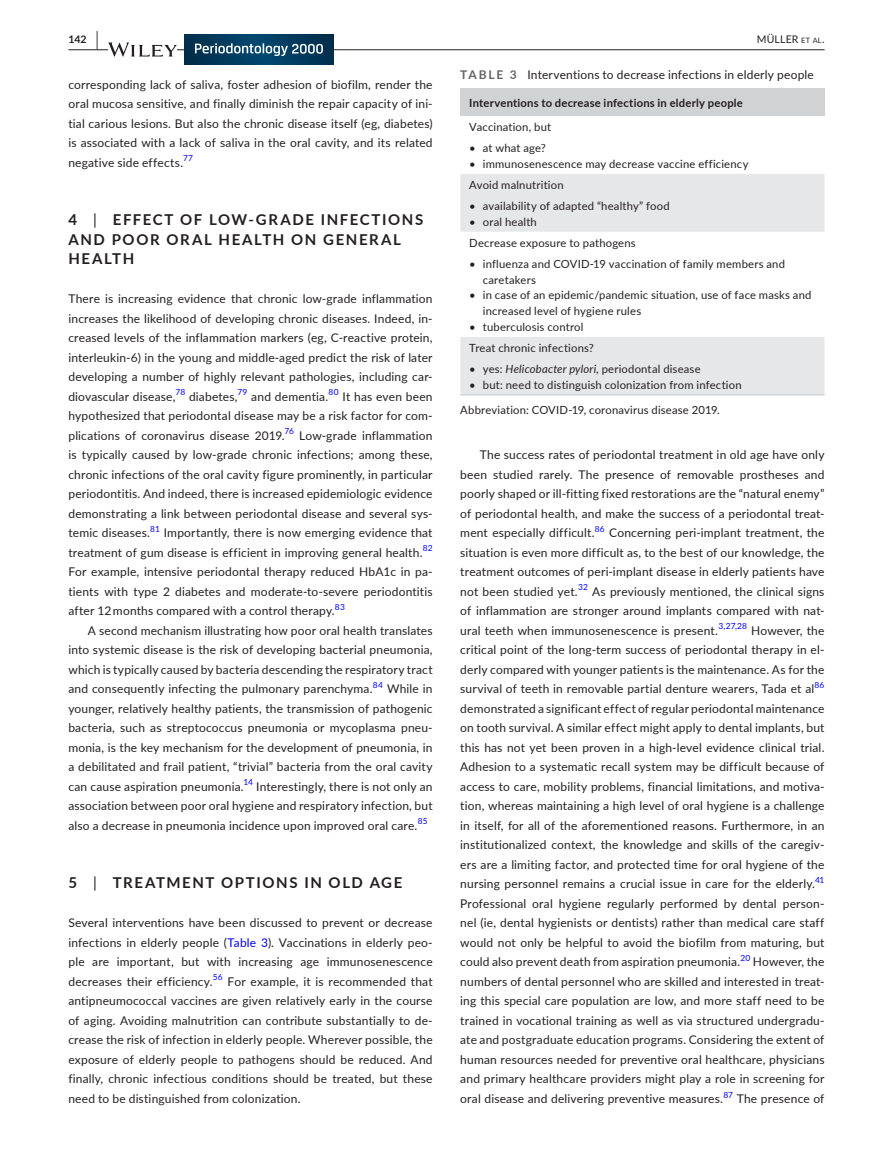
<style>
.page{position:relative;width:893px;height:1174px;background:#fff}
.page>*{position:absolute;margin:0;border:0;box-sizing:border-box;transform-origin:0 0}
.t1{font:700 15px/19.5px "Lato";letter-spacing:.11em;color:#231f20}
.t2{font:12px/19.5px "Lato";letter-spacing:.015em;color:#231f20;text-align:justify}
.t3{font:11.25px/21px "Lato";letter-spacing:.015em;color:#231f20}
.t4{font:700 11.25px "Lato";letter-spacing:.02em;color:#231f20}
.t5{font:10.5px "Lato";color:#231f20}
.t6{font:700 10.5px "Lato";color:#231f20}
.t7{font:8.4px "Lato";letter-spacing:.01em;color:#00f}
.s1{font-size:19.5px}
.s2{font-style:inherit}
.s3{font-size:7.35px}
.s4{font-weight:700;color:#636366}
.s5{font-style:italic}
.s6{font-weight:400}
.s7{color:#00f}
</style>
<div class="page">
<hr style="left:68px;top:49px;width:756px;height:1px;background:#231f20">
<svg style="left:108px;top:42px;width:69px;height:15px"></svg>
<svg style="left:185px;top:35px;width:148px;height:29px;background:#00395b"></svg>
<svg style="left:195px;top:43px;width:128px;height:13px;background:#4e7790"></svg>
<div style="left:460px;top:88px;width:364px;height:28px;background:#d1d2d4"></div>
<svg style="left:460px;top:174px;width:364px;height:220px;fill:#e6e7e9"></svg>
<hr style="left:460px;top:394px;width:364px;height:1px;background:#d1d2d4">
<p class="t6" style="left:68px;top:31px;width:31px">142 <span class="s1">|</span></p>
<p class="t5" style="left:757px;top:31px;width:69px">M<span class="s2">Ü</span>LLER <span class="s3">et al</span>.</p>
<p class="t2" style="left:68px;top:74px;width:366px">corresponding lack of saliva, foster adhesion of biofilm, render the oral mucosa sensitive, and finally diminish the repair capacity of ini&shy;tial carious lesions. But also the chronic disease itself (eg, diabetes) is associated with a lack of saliva in the oral cavity, and its related negative side effects.</p>
<p class="t2" style="left:460px;top:64px;width:355px"><span class="s4">TABLE 3</span> Interventions to decrease infections in elderly people</p>
<p class="t4" style="left:469px;top:94px;width:275px">Interventions to decrease infections in elderly people</p>
<p class="t3" style="left:469px;top:116px;width:83px">Vaccination, but</p>
<p class="t3" style="left:469px;top:137px;width:78px">• at what age?</p>
<p class="t3" style="left:469px;top:153px;width:281px">• immunosenescence may decrease vaccine efficiency<br>Avoid malnutrition</p>
<p class="t3" style="left:469px;top:195px;width:202px">• availability of adapted “healthy” food</p>
<p class="t3" style="left:469px;top:211px;width:168px">• oral health<br>Decrease exposure to pathogens</p>
<p class="t3" style="left:483px;top:255px;width:304px;line-height:15.8px;text-indent:-14px">• influenza and COVID-19 vaccination of family members and caretakers</p>
<p class="t3" style="left:483px;top:287px;width:330px;line-height:15.8px;text-indent:-14px">• in case of an epidemic/pandemic situation, use of face masks and increased level of hygiene rules</p>
<p class="t3" style="left:469px;top:316px;width:126px">• tuberculosis control<br>Treat chronic infections?</p>
<p class="t3" style="left:469px;top:358px;width:233px">• yes: <span class="s5">Helicobacter pylori</span>, periodontal disease</p>
<p class="t3" style="left:469px;top:374px;width:274px">• but: need to distinguish colonization from infection</p>
<p class="t3" style="left:460px;top:398px;width:261px">Abbreviation: COVID-19, coronavirus disease 2019.</p>
<p class="t7" style="left:183px;top:152px;width:11px">77</p>
<p class="t1" style="left:68px;top:209px;width:356px">4 <span class="s6">|</span> EFFECT OF LOW-GRADE INFECTIONS<br>AND POOR ORAL HEALTH ON GENERAL<br>HEALTH</p>
<p class="t2" style="left:68px;top:288px;width:366px">There is increasing evidence that chronic low-grade inflammation increases the likelihood of developing chronic diseases. Indeed, in&shy;creased levels of the inflammation markers (eg, C-reactive protein, interleukin-6) in the young and middle-aged predict the risk of later developing a number of highly relevant pathologies, including car&shy;diovascular disease,</p>
<p class="t7" style="left:175px;top:386px;width:11px">78</p>
<p class="t2" style="left:189px;top:386px;width:50px">diabetes,</p>
<p class="t7" style="left:238px;top:386px;width:11px">79</p>
<p class="t2" style="left:251px;top:386px;width:78px">and dementia.</p>
<p class="t7" style="left:329px;top:386px;width:12px">80</p>
<p class="t2" style="left:68px;top:386px;width:366px;text-indent:274px">It has even been hypothesized that periodontal disease may be a risk factor for com&shy;plications of coronavirus disease 2019.</p>
<p class="t7" style="left:284px;top:425px;width:11px">76</p>
<p class="t2" style="left:68px;top:425px;width:366px;text-indent:231px">Low-grade inflammation is typically caused by low-grade chronic infections; among these, chronic infections of the oral cavity figure prominently, in particular periodontitis. And indeed, there is increased epidemiologic evidence demonstrating a link between periodontal disease and several sys&shy;temic diseases.</p>
<p class="t2" style="left:460px;top:444px;width:366px;text-indent:20px">The success rates of periodontal treatment in old age have only been studied rarely. The presence of removable prostheses and poorly shaped or ill-fitting fixed restorations are the “natural enemy” of periodontal health, and make the success of a periodontal treat&shy;ment especially difficult.</p>
<p class="t7" style="left:150px;top:523px;width:11px">81</p>
<p class="t2" style="left:68px;top:522px;width:366px;text-indent:95px">Importantly, there is now emerging evidence that treatment of gum disease is efficient in improving general health.</p>
<p class="t7" style="left:595px;top:523px;width:11px">86</p>
<p class="t2" style="left:460px;top:522px;width:366px;text-indent:149px">Concerning peri-implant treatment, the situation is even more difficult as, to the best of our knowledge, the treatment outcomes of peri-implant disease in elderly patients have not been studied yet.</p>
<p class="t7" style="left:423px;top:542px;width:11px">82</p>
<p class="t2" style="left:68px;top:561px;width:366px">For example, intensive periodontal therapy reduced HbA1c in pa&shy;tients with type 2 diabetes and moderate-to-severe periodontitis after 12 months compared with a control therapy.</p>
<p class="t7" style="left:578px;top:581px;width:11px">32</p>
<p class="t2" style="left:460px;top:581px;width:366px;text-indent:132px">As previously mentioned, the clinical signs of inflammation are stronger around implants compared with nat&shy;ural teeth when immunosenescence is present.</p>
<p class="t7" style="left:335px;top:601px;width:11px">83</p>
<p class="t2" style="left:68px;top:620px;width:366px;text-indent:20px">A second mechanism illustrating how poor oral health translates into systemic disease is the risk of developing bacterial pneumonia, which is typically caused by bacteria descending the respiratory tract and consequently infecting the pulmonary parenchyma.</p>
<p class="t7" style="left:718px;top:620px;width:30px">3,27,28</p>
<p class="t2" style="left:460px;top:620px;width:366px;text-indent:291px">However, the critical point of the long-term success of periodontal therapy in el&shy;derly compared with younger patients is the maintenance. As for the survival of teeth in removable partial denture wearers, Tada et al</p>
<p class="t7" style="left:373px;top:679px;width:12px">84</p>
<p class="t2" style="left:68px;top:678px;width:366px;text-indent:319px">While in younger, relatively healthy patients, the transmission of pathogenic bacteria, such as streptococcus pneumonia or mycoplasma pneu&shy;monia, is the key mechanism for the development of pneumonia, in a debilitated and frail patient, “trivial” bacteria from the oral cavity can cause aspiration pneumonia.</p>
<p class="t7" style="left:815px;top:679px;width:11px">86</p>
<p class="t2" style="left:460px;top:698px;width:366px">demonstrated a significant effect of regular periodontal maintenance on tooth survival. A similar effect might apply to dental implants, but this has not yet been proven in a high-level evidence clinical trial.<br>Adhesion to a systematic recall system may be difficult because of access to care, mobility problems, financial limitations, and motiva&shy;tion, whereas maintaining a high level of oral hygiene is a challenge in itself, for all of the aforementioned reasons. Furthermore, in an institutionalized context, the knowledge and skills of the caregiv&shy;ers are a limiting factor, and protected time for oral hygiene of the nursing personnel remains a crucial issue in care for the elderly.<sup>41<br></sup>Professional oral hygiene regularly performed by dental person&shy;nel (ie, dental hygienists or dentists) rather than medical care staff would not only be helpful to avoid the biofilm from maturing, but could also prevent death from aspiration pneumonia.</p>
<p class="t7" style="left:243px;top:776px;width:11px">14</p>
<p class="t2" style="left:68px;top:776px;width:366px;text-indent:188px">Interestingly, there is not only an association between poor oral hygiene and respiratory infection, but also a decrease in pneumonia incidence upon improved oral care.</p>
<p class="t7" style="left:418px;top:815px;width:11px">85</p>
<p class="t1" style="left:68px;top:872px;width:336px">5 <span class="s6">|</span> TREATMENT OPTIONS IN OLD AGE</p>
<p class="t2" style="left:68px;top:912px;width:366px">Several interventions have been discussed to prevent or decrease infections in elderly people (<span class="s7">Table 3</span>). Vaccinations in elderly peo&shy;ple are important, but with increasing age immunosenescence decreases their efficiency.<sup>56</sup> For example, it is recommended that antipneumococcal vaccines are given relatively early in the course of aging. Avoiding malnutrition can contribute substantially to de&shy;crease the risk of infection in elderly people. Wherever possible, the exposure of elderly people to pathogens should be reduced. And finally, chronic infectious conditions should be treated, but these need to be distinguished from colonization.</p>
<p class="t7" style="left:741px;top:952px;width:11px">20</p>
<p class="t2" style="left:460px;top:951px;width:366px;text-indent:293px">However, the numbers of dental personnel who are skilled and interested in treat&shy;ing this special care population are low, and more staff need to be trained in vocational training as well as via structured undergradu&shy;ate and postgraduate education programs. Considering the extent of human resources needed for preventive oral healthcare, physicians and primary healthcare providers might play a role in screening for oral disease and delivering preventive measures.<sup>87</sup> The presence of</p>
</div>
